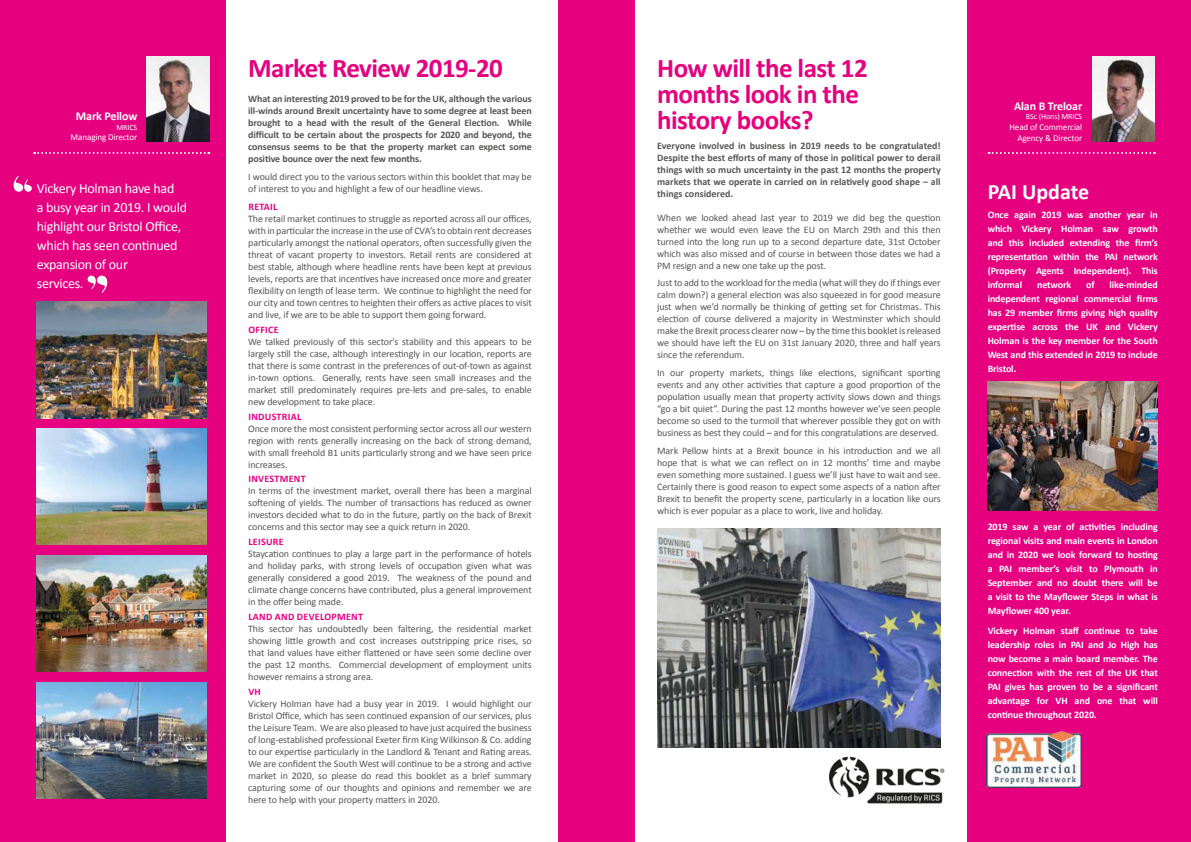
<style>
.page{position:relative;width:1191px;height:842px;background:#e6007f}
.page>*{position:absolute;margin:0;border:0;box-sizing:border-box;transform-origin:0 0}
.t1{font:700 27px/26px "Calibri";letter-spacing:-.02em;color:#e6007d}
.t2{font:700 27px "Calibri";letter-spacing:-.02em;color:#e6007f}
.t3{font:700 22px "Calibri";color:#fff}
.t4{font:14px/19px "Calibri";letter-spacing:-.02em;color:#fff}
.t5{font:700 12px "Calibri";letter-spacing:-.01em;color:#fff}
.t6{font:10px/12px "Calibri";letter-spacing:-.01em;color:#575756;text-align:justify}
.t7{font:700 10px/14px "Calibri";letter-spacing:-.01em;color:#fff;text-align:justify}
.t8{font:700 10px/12px "Calibri";letter-spacing:-.01em;color:#575756;text-align:justify}
.t9{font:700 10px "Calibri";letter-spacing:.03em;color:#e6007f}
.t10{font:9px/10.8px "Calibri";letter-spacing:-.01em;color:#fff;text-align:right}
.t11{font:8px "Calibri";letter-spacing:-.01em;color:#fff}
</style>
<div class="page">
<div style="left:226px;top:0;width:332px;height:842px;background:#fff"></div>
<div style="left:635px;top:0;width:332px;height:842px;background:#fff"></div>
<img style="left:147px;top:57px;width:62px;height:85px">
<svg style="left:34px;top:152px;width:175px;height:2px"></svg>
<img style="left:1092px;top:57px;width:63px;height:85px">
<svg style="left:988px;top:152px;width:167px;height:2px"></svg>
<svg style="left:13px;top:176px;width:19px;height:16px"></svg>
<svg style="left:87px;top:275px;width:21px;height:18px"></svg>
<img style="left:36px;top:302px;width:170px;height:116px">
<img style="left:36px;top:682px;width:170px;height:117px">
<img style="left:36px;top:428px;width:170px;height:117px">
<img style="left:36px;top:555px;width:170px;height:117px">
<img style="left:986px;top:732px;width:95px;height:55px">
<img style="left:828px;top:756px;width:117px;height:48px">
<img style="left:657px;top:529px;width:283px;height:218px">
<img style="left:987px;top:382px;width:170px;height:128px">
<p class="t5" style="left:76px;top:108px;width:63px">Mark Pellow</p>
<p class="t11" style="left:116px;top:122px;width:22px">MRICS</p>
<p class="t10" style="left:71px;top:132px;width:68px">Managing Director</p>
<h3 class="t4" style="left:37px;top:179px;width:152px">Vickery Holman have had<br>a busy year in 2019. I would highlight our Bristol Office, which has seen continued expansion of our<br>services.</h3>
<h1 class="t2" style="left:248px;top:59px;width:256px">Market Review 2019-20</h1>
<h1 class="t1" style="left:657px;top:57px;width:212px">How will the last 12 months look in the history books?</h1>
<p class="t8" style="left:248px;top:93px;width:285px">What an interesting 2019 proved to be for the UK, although the various ill-winds around Brexit uncertainty have to some degree at least been brought to a head with the result of the General Election. While difficult to be certain about the prospects for 2020 and beyond, the consensus seems to be that the property market can expect some positive bounce over the next few months.</p>
<p class="t6" style="left:248px;top:172px;width:285px">I would direct you to the various sectors within this booklet that may be of interest to you and highlight a few of our headline views.</p>
<p class="t9" style="left:248px;top:200px;width:31px">RETAIL</p>
<p class="t6" style="left:248px;top:213px;width:285px">The retail market continues to struggle as reported across all our offices, with in particular the increase in the use of CVA’s to obtain rent decreases particularly amongst the national operators, often successfully given the threat of vacant property to investors. Retail rents are considered at best stable, although where headline rents have been kept at previous levels, reports are that incentives have increased once more and greater flexibility on length of lease term. We continue to highlight the need for our city and town centres to heighten their offers as active places to visit and live, if we are to be able to support them going forward.</p>
<p class="t9" style="left:248px;top:323px;width:32px">OFFICE</p>
<p class="t6" style="left:248px;top:335px;width:285px">We talked previously of this sector's stability and this appears to be largely still the case, although interestingly in our location, reports are that there is some contrast in the preferences of out-of-town as against in-town options. Generally, rents have seen small increases and the market still predominately requires pre-lets and pre-sales, to enable new development to take place.</p>
<p class="t9" style="left:248px;top:410px;width:54px">INDUSTRIAL</p>
<p class="t6" style="left:248px;top:422px;width:285px">Once more the most consistent performing sector across all our western region with rents generally increasing on the back of strong demand, with small freehold B1 units particularly strong and we have seen price increases.</p>
<p class="t9" style="left:248px;top:473px;width:59px">INVESTMENT</p>
<p class="t6" style="left:248px;top:485px;width:285px">In terms of the investment market, overall there has been a marginal softening of yields. The number of transactions has reduced as owner investors decided what to do in the future, partly on the back of Brexit concerns and this sector may see a quick return in 2020.</p>
<p class="t9" style="left:248px;top:535px;width:37px">LEISURE</p>
<p class="t6" style="left:248px;top:548px;width:285px">Staycation continues to play a large part in the performance of hotels and holiday parks, with strong levels of occupation given what was generally considered a good 2019. The weakness of the pound and climate change concerns have contributed, plus a general improvement in the offer being made.</p>
<p class="t9" style="left:248px;top:610px;width:116px">LAND AND DEVELOPMENT</p>
<p class="t6" style="left:248px;top:623px;width:285px">This sector has undoubtedly been faltering, the residential market showing little growth and cost increases outstripping price rises, so that land values have either flattened or have seen some decline over the past 12 months. Commercial development of employment units however remains a strong area.</p>
<p class="t9" style="left:248px;top:685px;width:14px">VH</p>
<p class="t6" style="left:248px;top:698px;width:285px">Vickery Holman have had a busy year in 2019. I would highlight our Bristol Office, which has seen continued expansion of our services, plus the Leisure Team. We are also pleased to have just acquired the business of long-established professional Exeter firm King Wilkinson &amp; Co. adding to our expertise particularly in the Landlord &amp; Tenant and Rating areas.<br>We are confident the South West will continue to be a strong and active market in 2020, so please do read this booklet as a brief summary capturing some of our thoughts and opinions and remember we are here to help with your property matters in 2020.</p>
<p class="t8" style="left:657px;top:140px;width:285px">Everyone involved in business in 2019 needs to be congratulated!<br>Despite the best efforts of many of those in political power to derail things with so much uncertainty in the past 12 months the property markets that we operate in carried on in relatively good shape – all things considered.</p>
<p class="t6" style="left:657px;top:211px;width:285px">When we looked ahead last year to 2019 we did beg the question whether we would even leave the EU on March 29th and this then turned into the long run up to a second departure date, 31st October which was also missed and of course in between those dates we had a PM resign and a new one take up the post.</p>
<p class="t6" style="left:657px;top:278px;width:285px">Just to add to the workload for the media (what will they do if things ever calm down?) a general election was also squeezed in for good measure just when we’d normally be thinking of getting set for Christmas. This election of course delivered a majority in Westminster which should make the Brexit process clearer now – by the time this booklet is released we should have left the EU on 31st January 2020, three and half years since the referendum.</p>
<p class="t6" style="left:657px;top:367px;width:285px">In our property markets, things like elections, significant sporting events and any other activities that capture a good proportion of the population usually mean that property activity slows down and things “go a bit quiet”. During the past 12 months however we’ve seen people become so used to the turmoil that wherever possible they got on with business as best they could – and for this congratulations are deserved.</p>
<p class="t6" style="left:657px;top:444px;width:285px">Mark Pellow hints at a Brexit bounce in his introduction and we all hope that is what we can reflect on in 12 months’ time and maybe even something more sustained. I guess we’ll just have to wait and see.<br>Certainly there is good reason to expect some aspects of a nation after Brexit to benefit the property scene, particularly in a location like ours which is ever popular as a place to work, live and holiday.</p>
<p class="t5" style="left:1014px;top:98px;width:70px">Alan B Treloar</p>
<p class="t11" style="left:1026px;top:112px;width:58px">BSc (Hons) MRICS</p>
<p class="t10" style="left:1009px;top:122px;width:74px">Head of Commercial<br>Agency &amp; Director</p>
<h2 class="t3" style="left:987px;top:177px;width:103px">PAI Update</h2>
<p class="t7" style="left:987px;top:208px;width:172px">Once again 2019 was another year in which Vickery Holman saw growth and this included extending the firm’s representation within the PAI network (Property Agents Independent). This informal</p>
<p class="t7" style="left:1037px;top:278px;width:36px">network</p>
<p class="t7" style="left:1086px;top:278px;width:10px">of</p>
<p class="t7" style="left:987px;top:278px;width:172px;text-indent:122px">like-minded independent regional commercial firms has 29 member firms giving high quality expertise across the UK and Vickery Holman is the key member for the South West and this extended in 2019 to include Bristol.</p>
<p class="t7" style="left:987px;top:519px;width:172px">2019 saw a year of activities including regional visits and main events in London and in 2020 we look forward to hosting a PAI member’s visit to Plymouth in September and no doubt there will be a visit to the Mayflower Steps in what is Mayflower 400 year.</p>
<p class="t7" style="left:987px;top:623px;width:172px">Vickery Holman staff continue to take leadership roles in PAI and Jo High has now become a main board member. The connection with the rest of the UK that PAI gives has proven to be a significant advantage for VH and one that will continue throughout 2020.</p>
</div>
